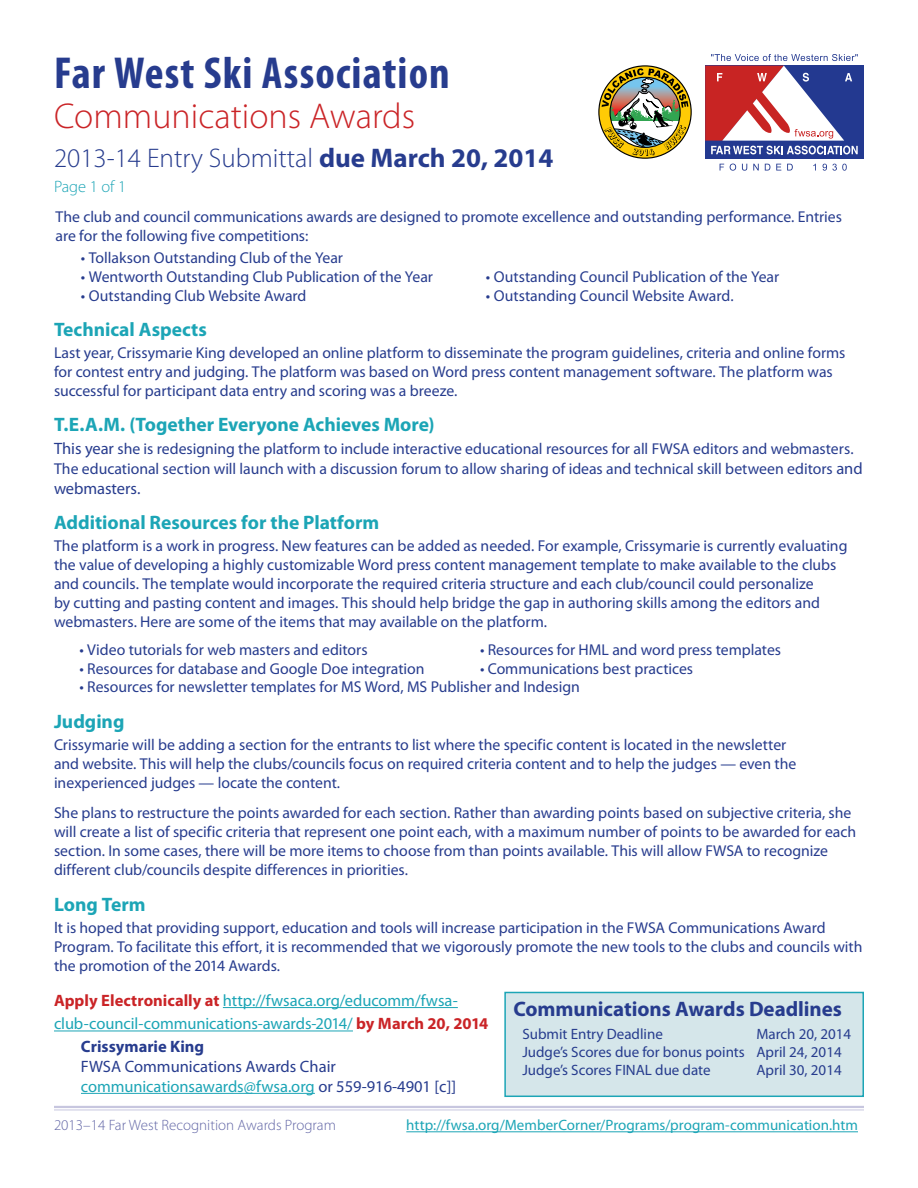
<style>
.page{position:relative;width:918px;height:1188px;background:#fff}
.page>*{position:absolute;margin:0;border:0;box-sizing:border-box;transform-origin:0 0}
.t1{font:700 condensed 45px "Myriad Pro";letter-spacing:.025em;color:#273c8e}
.t2{font:300 36px "Myriad Pro";color:#ca2427}
.t3{font:300 27px "Myriad Pro";color:#273c8e}
.t4{font:700 21px "Myriad Pro";letter-spacing:-.005em;color:#273c8e}
.t5{font:700 19.5px "Myriad Pro";color:#1ca5b6}
.t6{font:16.5px "Myriad Pro";letter-spacing:-.005em;color:#1ca5b6}
.t7{font:16.5px/19.8px "Myriad Pro";color:#273c8e}
.t8{font:700 16.5px "Myriad Pro";color:#273c8e}
.t9{font:300 16.5px "Myriad Pro";color:#1ca5b6}
.t10{font:15.75px/18.9px "Myriad Pro";letter-spacing:-.005em;color:#273c8e}
.t11{font:15px/18px "Myriad Pro";color:#273c8e}
.t12{font:15px "Myriad Pro";color:#1ca5b6}
.t13{font:300 15px "Myriad Pro";color:#6266a6}
.s1{font-weight:700}
.s2{font-size:16.5px}
.s3{font-weight:700;color:#ca2427}
.s4{color:#1ca5b6}
</style>
<div class="page">
<div style="left:705px;top:66px;width:158px;height:93px;background:#233990"></div>
<svg style="left:720px;top:164px;width:4px;height:7px"></svg>
<svg style="left:730px;top:164px;width:6px;height:7px"></svg>
<svg style="left:742px;top:164px;width:5px;height:7px"></svg>
<svg style="left:753px;top:164px;width:6px;height:7px"></svg>
<svg style="left:765px;top:164px;width:5px;height:7px"></svg>
<svg style="left:776px;top:164px;width:5px;height:7px"></svg>
<svg style="left:787px;top:164px;width:6px;height:7px"></svg>
<svg style="left:823px;top:164px;width:24px;height:7px"></svg>
<svg style="left:705px;top:54px;width:153px;height:100px"></svg>
<hr style="left:54px;top:1106px;width:810px;height:2px;background:#c7c6df">
<hr style="left:54px;top:1110px;width:810px;height:1px;background:#c7c6df">
<img style="left:602px;top:68px;width:86px;height:88px">
<hr style="left:406px;top:1131px;width:452px;height:1px;background:#1ca5b6">
<hr style="left:223px;top:1007px;width:235px;height:1px;background:#1ca5b6">
<hr style="left:54px;top:1031px;width:299px;height:1px;background:#1ca5b6">
<hr style="left:81px;top:1093px;width:234px;height:1px;background:#1ca5b6">
<div style="left:505px;top:992px;width:358px;height:104px;background:#d5e6ea"></div>
<div style="left:504px;top:992px;width:360px;height:105px;border:2px solid #1ca5b6"></div>
<h1 class="t1" style="left:54px;top:45px;width:397px">Far West Ski Association</h1>
<h2 class="t2" style="left:54px;top:95px;width:363px">Communications Awards</h2>
<h3 class="t3" style="left:54px;top:141px;width:501px">2013-14 Entry Submittal <span class="s1">due March 20, 2014</span></h3>
<p class="t9" style="left:54px;top:177px;width:74px">Page 1 of 1</p>
<p class="t10" style="left:56px;top:208px;width:788px">The club and council communications awards are designed to promote excellence and outstanding performance. Entries are for the following five competitions:</p>
<p class="t10" style="left:81px;top:249px;width:264px">• Tollakson Outstanding Club of the Year</p>
<p class="t10" style="left:81px;top:268px;width:354px">• Wentworth Outstanding Club Publication of the Year</p>
<p class="t10" style="left:486px;top:268px;width:295px">• Outstanding Council Publication of the Year</p>
<p class="t10" style="left:81px;top:287px;width:227px">• Outstanding Club Website Award</p>
<p class="t10" style="left:486px;top:287px;width:249px">• Outstanding Council Website Award.</p>
<p class="t5" style="left:54px;top:319px;width:154px">Technical Aspects</p>
<p class="t10" style="left:54px;top:344px;width:793px">Last year, Crissymarie King developed an online platform to disseminate the program guidelines, criteria and online forms for contest entry and judging. The platform was based on Word press content management software. The platform was successful for participant data entry and scoring was a breeze.</p>
<p class="t5" style="left:54px;top:414px;width:382px">T.E.A.M. (Together Everyone Achieves More)</p>
<p class="t10" style="left:54px;top:439px;width:810px;line-height:19.8px"><span class="s2">This year</span> she is redesigning the platform to include interactive educational resources for all FWSA editors and webmasters.<br>The educational section will launch with a discussion forum to allow sharing of ideas and technical skill between editors <span class="s2">and</span></p>
<p class="t7" style="left:54px;top:479px;width:88px">webmasters.</p>
<p class="t5" style="left:54px;top:512px;width:327px">Additional Resources for the Platform</p>
<p class="t10" style="left:54px;top:537px;width:795px">The platform is a work in progress. New features can be added as needed. For example, Crissymarie is currently evaluating the value of developing a highly customizable Word press content management template to make available to the clubs and councils. The template would incorporate the required criteria structure and each club/council could personalize<br>by cutting and pasting content and images. This should help bridge the gap in authoring skills among the editors and webmasters. Here are some of the items that may available on the platform.</p>
<p class="t10" style="left:79px;top:640px;width:290px">• Video tutorials for web masters and editors</p>
<p class="t10" style="left:480px;top:640px;width:303px">• Resources for HML and word press templates</p>
<p class="t10" style="left:79px;top:659px;width:347px">• Resources for database and Google Doe integration</p>
<p class="t10" style="left:480px;top:659px;width:215px">• Communications best practices</p>
<p class="t10" style="left:79px;top:678px;width:502px">• Resources for newsletter templates for MS Word, MS Publisher and Indesign</p>
<p class="t5" style="left:54px;top:710px;width:72px">Judging</p>
<p class="t10" style="left:54px;top:735px;width:744px">Crissymarie will be adding a section for the entrants to list where the specific content is located in the newsletter and website. This will help the clubs/councils focus on required criteria content and to help the judges — even the inexperienced judges — locate the content.</p>
<p class="t10" style="left:54px;top:804px;width:804px">She plans to restructure the points awarded for each section. Rather than awarding points based on subjective criteria, she will create a list of specific criteria that represent one point each, with a maximum number of points to be awarded for each section. In some cases, there will be more items to choose from than points available. This will allow FWSA to recognize different club/councils despite differences in priorities.</p>
<p class="t5" style="left:54px;top:893px;width:93px">Long Term</p>
<p class="t10" style="left:54px;top:919px;width:810px"><span class="s2">I</span>t is hoped that providing support, education and tools will increase participation in the FWSA Communications Award<br>Program. To facilitate this effort, it is recommended that we vigorously promote the new tools to the clubs and councils with the promotion of the 2014 Awards.</p>
<p class="t6" style="left:54px;top:991px;width:405px"><span class="s3">Apply Electronically at</span> http://fwsaca.org/educomm/fwsa-</p>
<p class="t6" style="left:54px;top:1015px;width:436px">club-council-communications-awards-2014/ <span class="s3">by March 20, 2014</span></p>
<p class="t8" style="left:81px;top:1037px;width:125px">Crissymarie King</p>
<p class="t7" style="left:81px;top:1057px;width:377px">FWSA Communications Awards Chair <span class="s4">communicationsawards@fwsa.org</span> or 559-916-4901 [c]]</p>
<h3 class="t4" style="left:513px;top:998px;width:330px">Communications Awards Deadlines</h3>
<p class="t11" style="left:522px;top:1025px;width:142px">Submit Entry Deadline</p>
<p class="t11" style="left:522px;top:1025px;width:330px;text-indent:234px">March 20, 2014<br>Judge’s Scores due for bonus points April 24, 2014<br>Judge’s Scores FINAL due date</p>
<p class="t11" style="left:756px;top:1061px;width:87px">April 30, 2014</p>
<p class="t13" style="left:54px;top:1116px;width:283px">2013–14 Far West Recognition Awards Program</p>
<p class="t12" style="left:406px;top:1117px;width:453px">http://fwsa.org/MemberCorner/Programs/program-communication.htm</p>
</div>
